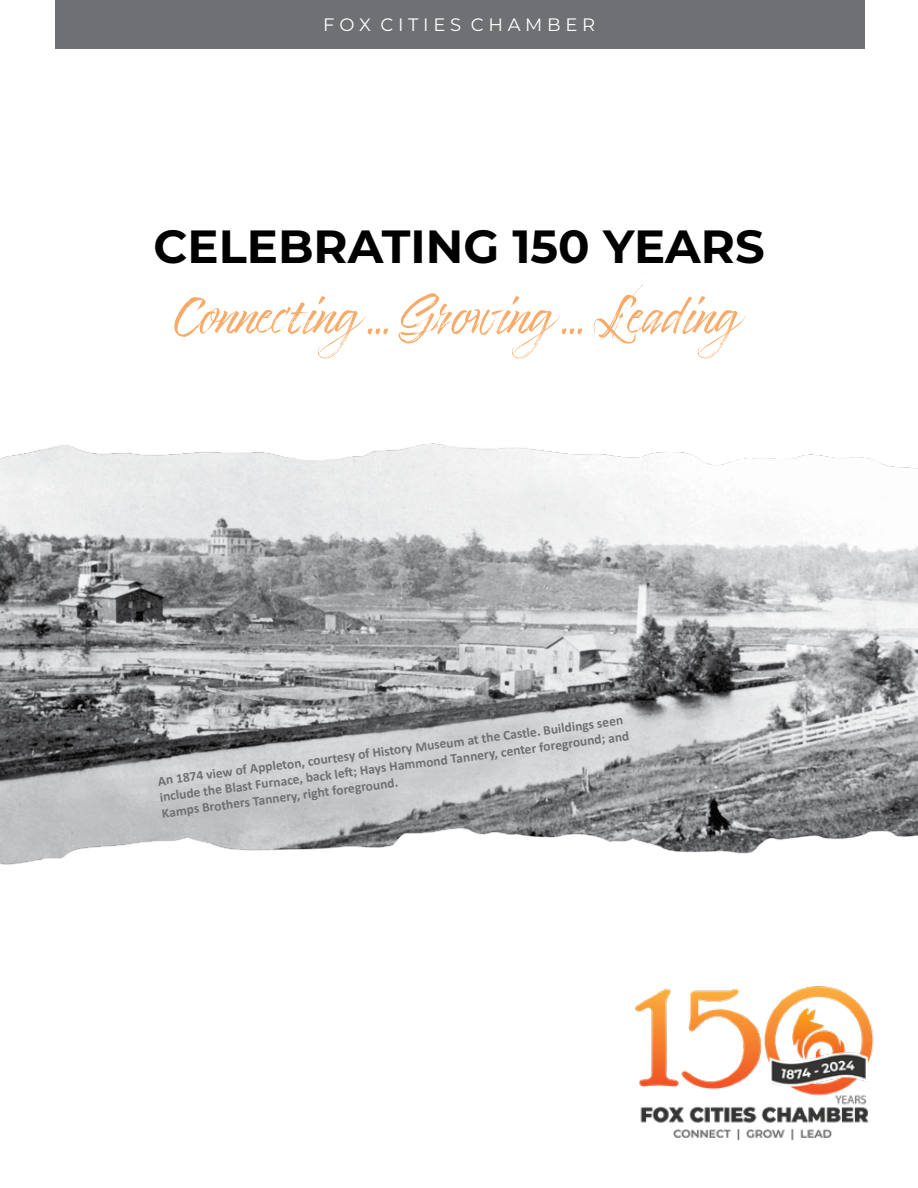
<style>
.page{position:relative;width:918px;height:1188px;background:#fff}
.page>*{position:absolute;margin:0;border:0;box-sizing:border-box;transform-origin:0 0}
.t1{font:700 46.5px "Montserrat";color:#000}
.t2{font:18px "Montserrat";color:#fff}
.t3{font:700 13.5px/16.6px "Calibri";color:#6f7073}
</style>
<div class="page">
<img style="left:0;top:443px;width:918px;height:422px">
<div style="left:56px;top:0;width:810px;height:49px;background:#6f7073"></div>
<img style="left:635px;top:986px;width:239px;height:155px">
<svg style="left:174px;top:284px;width:572px;height:75px"></svg>
<h2 class="t2" style="left:323px;top:12px;width:274px">F O X C I T I E S C H A M B E R</h2>
<h1 class="t1" style="left:154px;top:213px;width:613px">CELEBRATING 150 YEARS</h1>
<p class="t3" style="left:157px;top:771px;width:475px;rotate:-7deg">An 1874 view of Appleton, courtesy of History Museum at the Castle. Buildings seen include the Blast Furnace, back left ; Hays Hammond Tannery, center foreground; and<br>Kamps Brothers Tannery, right foreground.</p>
</div>
